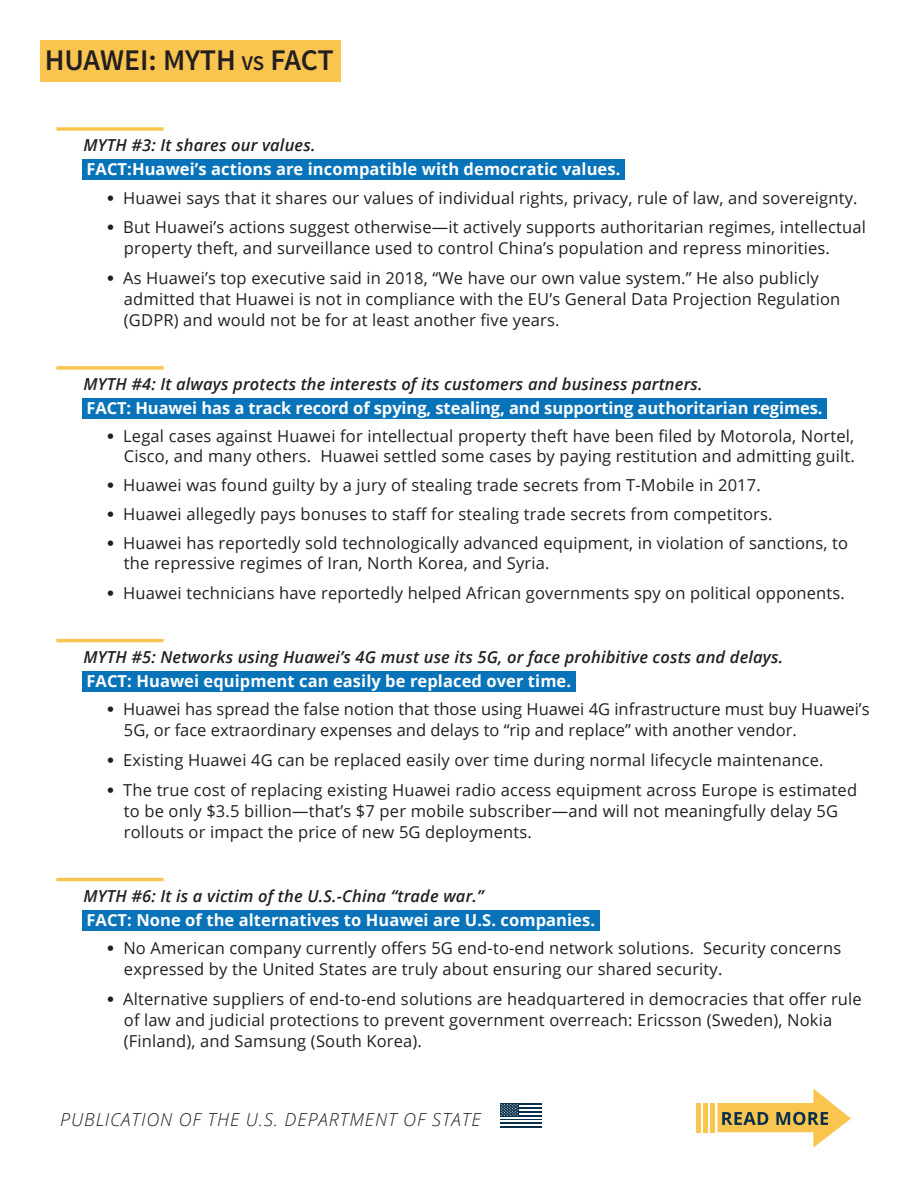
<style>
.page{position:relative;width:918px;height:1188px;background:#fff}
.page>*{position:absolute;margin:0;border:0;box-sizing:border-box;transform-origin:0 0}
.t1{font:600 30px "Source Sans Pro";color:#231f20}
.t2{font:600 21px "Source Sans Pro";color:#231f20}
.t3{font:italic 300 18px "Open Sans";letter-spacing:.05em;color:#231f20}
.t4{font:16.5px/29.7px "Open Sans";letter-spacing:.01em;color:#231f20}
.t5{font:700 16.5px "Open Sans";letter-spacing:.005em;color:#fff}
.t6{font:italic 600 16.5px "Open Sans";letter-spacing:.01em;color:#231f20}
.t7{font:900 16.5px "Arial";color:#231f20}
</style>
<div class="page">
<svg style="left:56px;top:127px;width:108px;height:4px"></svg>
<div style="left:82px;top:159px;width:543px;height:21px;background:#0973b9"></div>
<svg style="left:56px;top:366px;width:108px;height:4px"></svg>
<div style="left:82px;top:398px;width:745px;height:21px;background:#0973b9"></div>
<hr style="left:56px;top:639px;width:108px;height:3px;background:#f9c54e">
<div style="left:82px;top:671px;width:493px;height:21px;background:#0973b9"></div>
<hr style="left:56px;top:878px;width:108px;height:3px;background:#f9c54e">
<div style="left:82px;top:910px;width:517px;height:21px;background:#0973b9"></div>
<div style="left:40px;top:40px;width:301px;height:42px;background:#f9c54e"></div>
<hr style="left:500px;top:1103px;width:42px;height:2px;background:#09304b">
<hr style="left:500px;top:1107px;width:42px;height:2px;background:#09304b">
<hr style="left:500px;top:1111px;width:42px;height:2px;background:#09304b">
<hr style="left:500px;top:1115px;width:42px;height:2px;background:#09304b">
<hr style="left:500px;top:1119px;width:42px;height:1px;background:#09304b">
<hr style="left:500px;top:1122px;width:42px;height:2px;background:#09304b">
<hr style="left:500px;top:1126px;width:42px;height:2px;background:#09304b">
<div style="left:500px;top:1103px;width:19px;height:14px;background:#09304b"></div>
<svg style="left:500px;top:1104px;width:18px;height:12px"></svg>
<div style="left:696px;top:1103px;width:5px;height:29px;background:#f9c54e"></div>
<div style="left:703px;top:1103px;width:5px;height:29px;background:#f9c54e"></div>
<div style="left:710px;top:1103px;width:5px;height:29px;background:#f9c54e"></div>
<svg style="left:718px;top:1089px;width:133px;height:59px"></svg>
<h1 class="t1" style="left:45px;top:42px;width:193px">HUAWEI: MYTH</h1>
<p class="t2" style="left:242px;top:50px;width:24px">vs</p>
<h1 class="t1" style="left:270px;top:42px;width:65px">FACT</h1>
<p class="t6" style="left:83px;top:134px;width:234px">MYTH #3: It shares our values.</p>
<p class="t5" style="left:86px;top:158px;width:536px">FACT:Huawei s’ actions are incompatible with democratic values.</p>
<p class="t4" style="left:123px;top:182px;width:736px">Huawei says that it shares our values of individual rights, privacy, rule of law, and sovereignty.</p>
<p class="t7" style="left:107px;top:186px;width:10px">•</p>
<p class="t7" style="left:107px;top:215px;width:10px">•</p>
<p class="t7" style="left:107px;top:266px;width:10px">•</p>
<p class="t4" style="left:123px;top:212px;width:744px">But Huawei s’ actions suggest otherwise—it actively supports authoritarian regimes, intellectual</p>
<p class="t4" style="left:123px;top:233px;width:708px">property theft, and surveillance used to control China s’ population and repress minorities.<br>As Huawei s’ top executive said in 2018, “We have our own value system.” He also publicly</p>
<p class="t4" style="left:124px;top:288px;width:718px;line-height:21px">admitted that Huawei is not in compliance with the EU s’ General Data Projection Regulation (GDPR) and would not be for at least another five years.</p>
<p class="t6" style="left:83px;top:373px;width:621px">MYTH #4: It always protects the interests of its customers and business partners.</p>
<p class="t5" style="left:86px;top:397px;width:738px">FACT: Huawei has a track record of spying, stealing, and supporting authoritarian regimes.</p>
<p class="t4" style="left:123px;top:421px;width:733px">Legal cases against Huawei for intellectual property theft have been filed by Motorola, Nortel,</p>
<p class="t7" style="left:107px;top:424px;width:10px">•</p>
<p class="t7" style="left:107px;top:473px;width:10px">•</p>
<p class="t7" style="left:107px;top:502px;width:10px">•</p>
<p class="t7" style="left:107px;top:531px;width:10px">•</p>
<p class="t7" style="left:107px;top:581px;width:10px">•</p>
<p class="t4" style="left:123px;top:441px;width:639px;line-height:29px">Cisco, and many others.<br>Huawei was found guilty by a jury of stealing trade secrets from -T Mobile in 2017.</p>
<p class="t4" style="left:320px;top:441px;width:536px">Huawei settled some cases by paying restitution and admitting guilt.</p>
<p class="t4" style="left:123px;top:499px;width:651px">Huawei allegedly pays bonuses to staff for stealing trade secrets from competitors.</p>
<p class="t4" style="left:123px;top:527px;width:726px">Huawei has reportedly sold technologically advanced equipment in, violation of sanctions, to</p>
<p class="t4" style="left:123px;top:548px;width:723px">the repressive regimes of Iran, North Korea, and Syria.<br>Huawei technicians have reportedly helped African governments spy on political opponents.</p>
<p class="t6" style="left:83px;top:646px;width:701px">MYTH #5: Networks using Huawei G4s ’ must use its G5 , or face prohibitive costs and delays.</p>
<p class="t5" style="left:86px;top:669px;width:486px">FACT: Huawei equipment can easily be replaced over time.</p>
<p class="t4" style="left:123px;top:694px;width:748px">Huawei has spread the false notion that those using Huawei G4 infrastructure must buy Huawei s’</p>
<p class="t7" style="left:107px;top:697px;width:10px">•</p>
<p class="t7" style="left:107px;top:748px;width:10px">•</p>
<p class="t7" style="left:107px;top:778px;width:10px">•</p>
<p class="t4" style="left:123px;top:715px;width:702px">G5 , or face extraordinary expenses and delays to “rip and replace” with another vendor.<br>Existing Huawei G4 can be replaced easily over time during normal lifecycle maintenance.</p>
<p class="t4" style="left:123px;top:774px;width:735px">The true cost of replacing existing Huawei radio access equipment across Europe is estimated</p>
<p class="t4" style="left:124px;top:800px;width:716px;line-height:21px">to be only $3.5 billion—that s’ $7 per mobile subscriber—and will not meaningfully delay G5 rollouts or impact the price of new G5 deployments.</p>
<p class="t6" style="left:83px;top:885px;width:402px">MYTH #6: It is a victim of the U S. .-China “trade war “.</p>
<p class="t5" style="left:86px;top:908px;width:510px">FACT: None of the alternatives to Huawei are U .S. companies.</p>
<p class="t7" style="left:107px;top:936px;width:10px">•</p>
<p class="t4" style="left:123px;top:933px;width:572px">No American company currently offers G5 end-to-end network solutions.</p>
<p class="t4" style="left:703px;top:933px;width:140px">Security concerns</p>
<p class="t7" style="left:107px;top:987px;width:10px">•</p>
<p class="t4" style="left:123px;top:954px;width:740px">expressed by the United States are truly about ensuring our shared security.<br>Alternative suppliers of end-to-end solutions are headquartered in democracies that offer rule</p>
<p class="t4" style="left:124px;top:1009px;width:710px;line-height:21px">of law and judicial protections to prevent government overreach: Ericsson (Sweden ,) Nokia (Finland ,) and Samsung (South Korea .(</p>
<p class="t3" style="left:60px;top:1108px;width:422px">PUBLICATION OF THE U .S. DEPARTMENT OF STATE</p>
</div>
